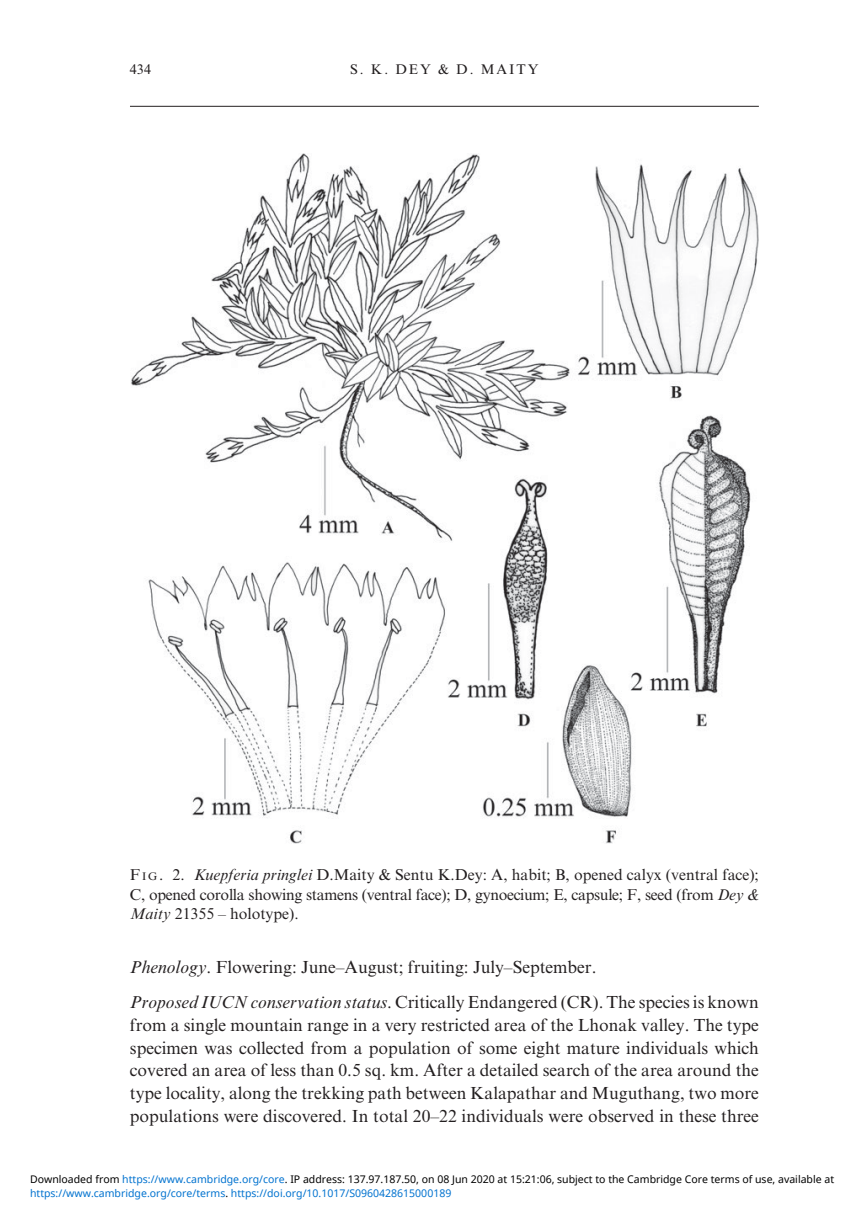
<style>
.page{position:relative;width:864px;height:1225px;background:#fff}
.page>*{position:absolute;margin:0;border:0;box-sizing:border-box;transform-origin:0 0}
.t1{font:17.5px/22.8px "Times NRMT";color:#231f20}
.t2{font:15.75px/19.2px "Times NRMT";letter-spacing:-.02em;color:#231f20;text-align:justify}
.t3{font:14px "Times NRMT";letter-spacing:.135em;color:#231f20}
.t4{font:10.5px "Noto Sans";color:#000}
.t5{font:10.5px "Noto Sans";color:#0172cf}
.s1{font-size:11.03px}
.s2{font-style:italic}
.s3{color:#0172cf}
.s4{color:#000}
</style>
<div class="page">
<hr style="left:130px;top:106px;width:628px;height:1px;background:#231f20">
<img style="left:131px;top:153px;width:627px;height:690px">
<p class="t3" style="left:130px;top:64px;width:22px">434</p>
<p class="t3" style="left:350px;top:64px;width:190px">S. K. DEY &amp; D. MAITY</p>
<p class="t2" style="left:130px;top:867px;width:630px">F <span class="s1">I G</span> . 2. <span class="s2">Kuepferia pringlei</span> D.Maity &amp; Sentu K.Dey: A, habit; B, opened calyx (ventral face); C, opened corolla showing stamens (ventral face); D, gynoecium; E, capsule; F, seed (from <span class="s2">Dey &amp; Maity</span> 21355 – holotype).</p>
<p class="t1" style="left:130px;top:951px;width:630px;line-height:35px"><span class="s2">Phenology</span> . Flowering: June–August; fruiting: July–September.<br><span class="s2">Proposed IUCN conservation status</span> . Critically Endangered (CR). The species is known</p>
<p class="t1" style="left:130px;top:1015px;width:630px;text-align:justify">from a single mountain range in a very restricted area of the Lhonak valley. The type specimen was collected from a population of some eight mature individuals which covered an area of less than 0.5 sq. km. After a detailed search of the area around the type locality, along the trekking path between Kalapathar and Muguthang, two more populations were discovered. In total 20–22 individuals were observed in these three</p>
<p class="t4" style="left:30px;top:1172px;width:805px">Downloaded from <span class="s3">https://www.cambridge.org/core</span>. IP address: 137.97.187.50, on 08 Jun 2020 at 15:21:06, subject to the Cambridge Core terms of use, available at</p>
<p class="t5" style="left:30px;top:1186px;width:422px">https://www.cambridge.org/core/terms<span class="s4">.</span> https://doi.org/10.1017/S0960428615000189</p>
</div>
